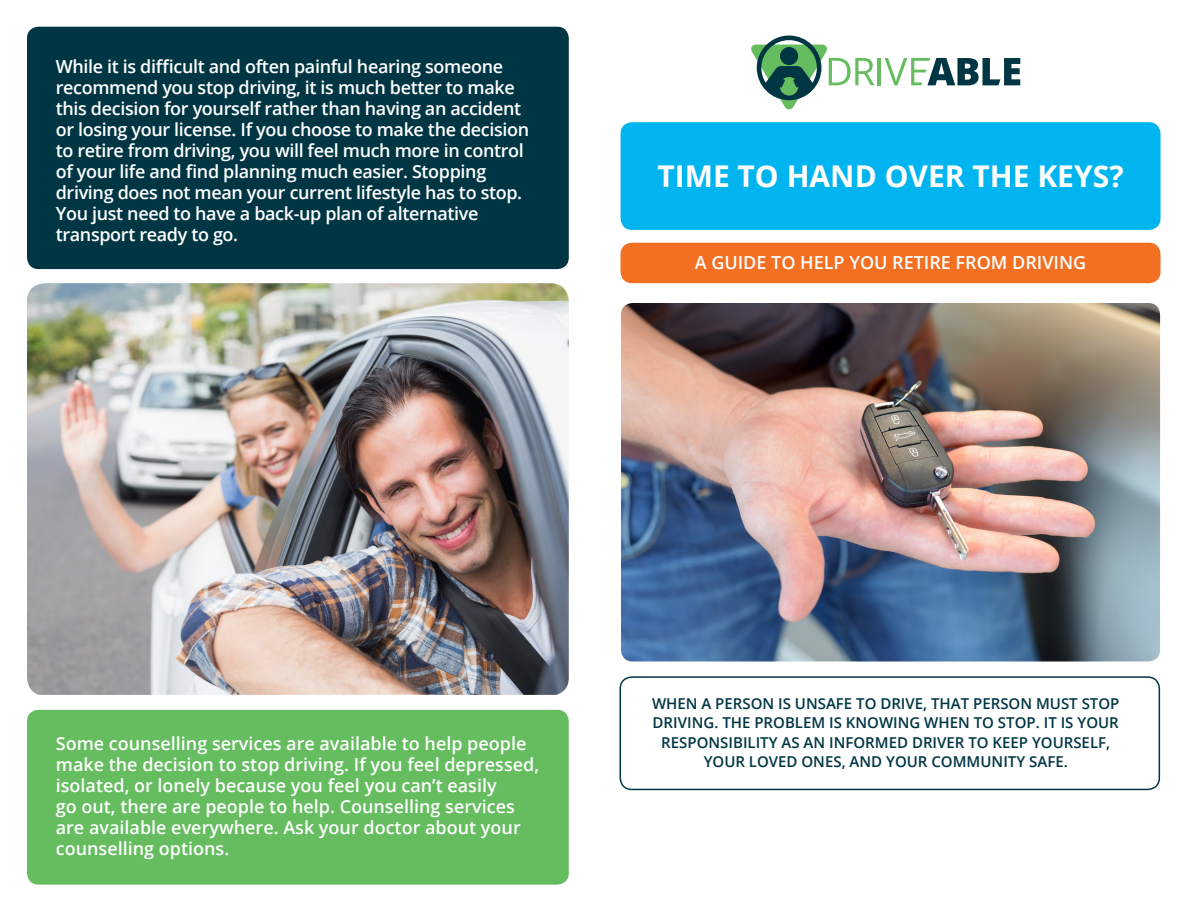
<style>
.page{position:relative;width:1188px;height:918px;background:#fff}
.page>*{position:absolute;margin:0;border:0;box-sizing:border-box;transform-origin:0 0}
.t1{font:700 30px "Open Sans";color:#fff}
.t2{font:600 18px/21px "Open Sans";letter-spacing:-.02em;color:#fff}
.t3{font:600 18px/21px "Open Sans";color:#fff}
.t4{font:600 15px/19.5px "Open Sans";color:#003644;text-align:center}
</style>
<div class="page">
<svg style="left:751px;top:36px;width:124px;height:74px"></svg>
<hr style="left:878px;top:58px;width:3px;height:27px;background:#65bd60">
<svg style="left:885px;top:58px;width:135px;height:27px"></svg>
<div style="left:27px;top:27px;width:542px;height:242px;background:#003644;border-radius:12px"></div>
<img style="left:27px;top:283px;width:542px;height:412px">
<img style="left:621px;top:303px;width:539px;height:359px">
<div style="left:27px;top:710px;width:542px;height:175px;background:#65bd60;border-radius:12px"></div>
<div style="left:621px;top:122px;width:540px;height:108px;background:#00b5ef;border-radius:12px"></div>
<div style="left:621px;top:243px;width:540px;height:40px;background:#f36f21;border-radius:12px"></div>
<div style="left:620px;top:676px;width:540px;height:114px;border:2px solid #003644;border-radius:12px"></div>
<p class="t2" style="left:56px;top:56px;width:475px">While it is difficult and often painful hearing someone recommend you stop driving, it is much better to make this decision for yourself rather than having an accident or losing your license. If you choose to make the decision to retire from driving, you will feel much more in control of your life and find planning much easier. Stopping driving does not mean your current lifestyle has to stop.<br>You just need to have a back-up plan of alternative transport ready to go.</p>
<p class="t1" style="left:657px;top:155px;width:468px">TIME TO HAND OVER THE KEYS?</p>
<p class="t3" style="left:695px;top:251px;width:393px">A GUIDE TO HELP YOU RETIRE FROM DRIVING</p>
<p class="t3" style="left:56px;top:733px;width:485px">Some counselling services are available to help people make the decision to stop driving. If you feel depressed, isolated, or lonely because you feel you can’t easily<br>go out, there are people to help. Counselling services are available everywhere. Ask your doctor about your counselling options.</p>
<p class="t4" style="left:652px;top:693px;width:469px">WHEN A PERSON IS UNSAFE TO DRIVE, THAT PERSON MUST STOP DRIVING. THE PROBLEM IS KNOWING WHEN TO STOP. IT IS YOUR RESPONSIBILITY AS AN INFORMED DRIVER TO KEEP YOURSELF, YOUR LOVED ONES, AND YOUR COMMUNITY SAFE.</p>
</div>
